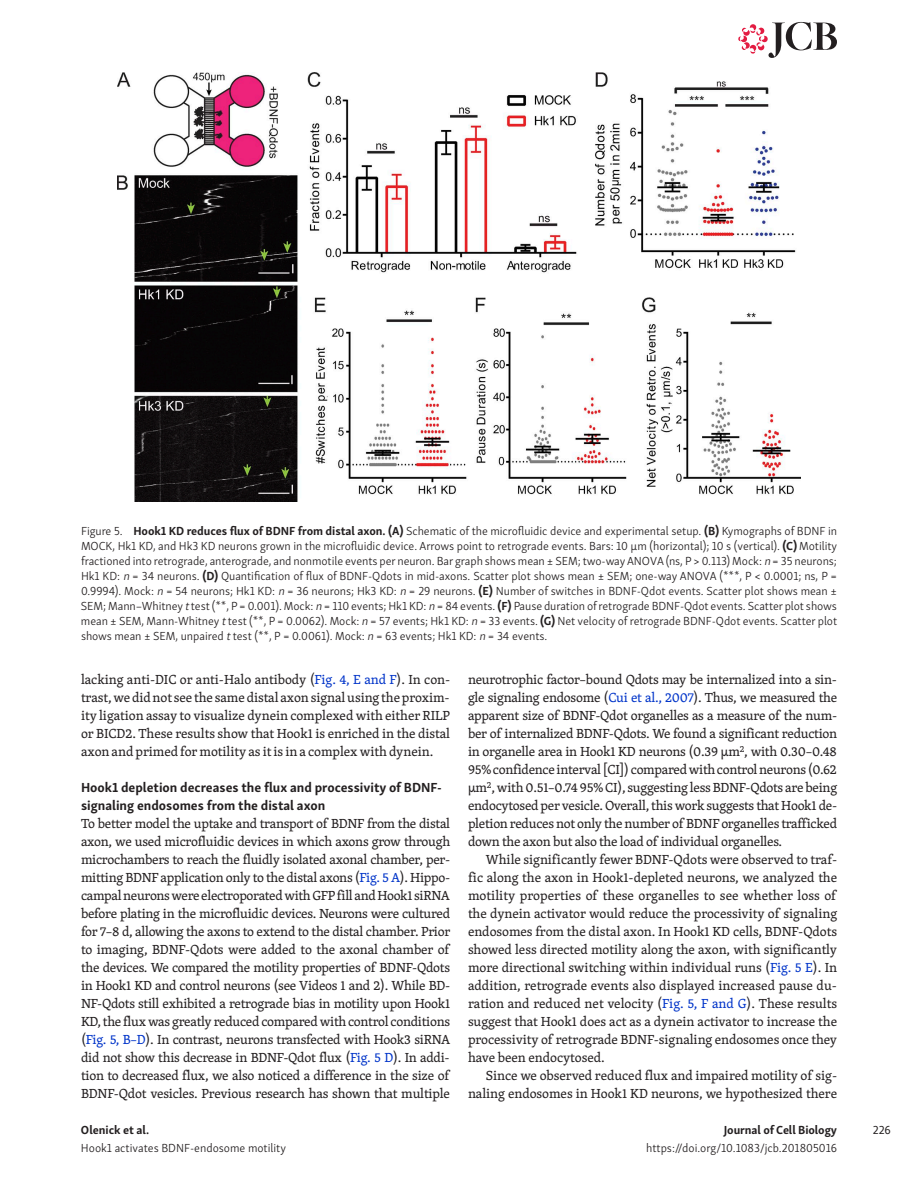
<style>
.page{position:relative;width:918px;height:1188px;background:#fff}
.page>*{position:absolute;margin:0;border:0;box-sizing:border-box;transform-origin:0 0}
.t1{font:13.5px/18px "Skolar PE";letter-spacing:-.005em;color:#231f20;text-align:justify}
.t2{font:700 13.5px/18px "Skolar Sans PE";color:#231f20}
.t3{font:300 12px/15px "Skolar Sans PE";color:#231f20;text-align:justify}
.t4{font:700 12px "Skolar Sans PE";letter-spacing:-.005em;color:#231f20}
.t5{font:12px "Skolar Sans PE";color:#231f20}
.s1{font-weight:700}
.s2{font-style:italic}
.s3{color:#0034c9}
</style>
<div class="page">
<svg style="left:738px;top:22px;width:99px;height:36px"></svg>
<img style="left:117px;top:72px;width:684px;height:430px">
<p class="t3" style="left:81px;top:522px;width:758px">Figure 5. <span class="s1">Hook1 KD reduces flux of BDNF from distal axon. (A)</span> Schematic of the microfluidic device and experimental setup. <span class="s1">(B)</span> Kymographs of BDNF in MOCK, Hk1 KD, and Hk3 KD neurons grown in the microfluidic device. Arrows point to retrograde events. Bars: 10 µm (horizontal); 10 s (vertical). <span class="s1">(C)</span> Motility fractioned into retrograde, anterograde, and nonmotile events per neuron. Bar graph shows mean ± SEM; two-way ANOVA (ns, P &gt; 0.113) Mock: <span class="s2">n</span> = 35 neurons; Hk1 KD: <span class="s2">n</span> = 34 neurons. <span class="s1">(D)</span> Quantification of flux of BDNF-Qdots in mid-axons. Scatter plot shows mean ± SEM; one-way ANOVA (***, P &lt; 0.0001; ns, P = 0.9994). Mock: <span class="s2">n</span> = 54 neurons; Hk1 KD: <span class="s2">n</span> = 36 neurons; Hk3 KD: <span class="s2">n</span> = 29 neurons. <span class="s1">(E)</span> Number of switches in BDNF-Qdot events. Scatter plot shows mean ± SEM; Mann–Whitney <span class="s2">t</span>test (**, P = 0.001). Mock: <span class="s2">n</span> = 110 events; Hk1 KD: <span class="s2">n</span> = 84 events. <span class="s1">(F)</span> Pause duration of retrograde BDNF-Qdot events. Scatter plot shows mean ± SEM, Mann-Whitney <span class="s2">t</span>test (**, P = 0.0062). Mock: <span class="s2">n</span> = 57 events; Hk1 KD: <span class="s2">n</span> = 33 events. <span class="s1">(G)</span> Net velocity of retrograde BDNF-Qdot events. Scatter plot shows mean ± SEM, unpaired <span class="s2">t</span>test (**, P = 0.0061). Mock: <span class="s2">n</span> = 63 events; Hk1 KD: <span class="s2">n</span> = 34 events.</p>
<p class="t1" style="left:81px;top:670px;width:371px">lacking anti-DIC or anti-Halo antibody (<span class="s3">Fig. 4, E and F</span>). In con&shy;trast, we did not see the same distal axon signal using the proxim&shy;ity ligation assay to visualize dynein complexed with either RILP or BICD2. These results show that Hook1 is enriched in the distal axon and primed for motility as it is in a complex with dynein.</p>
<p class="t2" style="left:81px;top:777px;width:363px">Hook1 depletion decreases the flux and processivity of BDNF&shy;signaling endosomes from the distal axon</p>
<p class="t1" style="left:81px;top:814px;width:371px">To better model the uptake and transport of BDNF from the distal axon, we used microfluidic devices in which axons grow through microchambers to reach the fluidly isolated axonal chamber, per&shy;mitting BDNF application only to the distal axons (<span class="s3">Fig. 5 A</span>). Hippo&shy;campal neurons were electroporated with GFP fill and Hook1 siRNA before plating in the microfluidic devices. Neurons were cultured for 7–8 d, allowing the axons to extend to the distal chamber. Prior to imaging, BDNF-Qdots were added to the axonal chamber of the devices. We compared the motility properties of BDNF-Qdots in Hook1 KD and control neurons (see Videos 1 and 2). While BD-NF-Qdots still exhibited a retrograde bias in motility upon Hook1<br>KD, the flux was greatly reduced compared with control conditions (<span class="s3">Fig. 5, B–D</span>). In contrast, neurons transfected with Hook3 siRNA did not show this decrease in BDNF-Qdot flux (<span class="s3">Fig. 5 D</span>). In addi&shy;tion to decreased flux, we also noticed a difference in the size of BDNF-Qdot vesicles. Previous research has shown that multiple</p>
<p class="t4" style="left:81px;top:1120px;width:70px">Olenick et al.</p>
<p class="t3" style="left:81px;top:1140px;width:207px">Hook1 activates BDNF-endosome motility</p>
<p class="t1" style="left:468px;top:670px;width:371px">neurotrophic factor–bound Qdots may be internalized into a sin&shy;gle signaling endosome (<span class="s3">Cui et al., 2007</span>). Thus, we measured the apparent size of BDNF-Qdot organelles as a measure of the num&shy;ber of internalized BDNF-Qdots. We found a significant reduction in organelle area in Hook1 KD neurons (0.39 µm<sup>2</sup>, with 0.30–0.48<br>95% confidence interval [CI]) compared with control neurons (0.62 µm<sup>2</sup>, with 0.51–0.74 95% CI), suggesting less BDNF-Qdots are being endocytosed per vesicle. Overall, this work suggests that Hook1 de&shy;pletion reduces not only the number of BDNF organelles trafficked down the axon but also the load of individual organelles.</p>
<p class="t1" style="left:468px;top:850px;width:371px;text-indent:18px">While significantly fewer BDNF-Qdots were observed to traf&shy;fic along the axon in Hook1-depleted neurons, we analyzed the motility properties of these organelles to see whether loss of the dynein activator would reduce the processivity of signaling endosomes from the distal axon. In Hook1 KD cells, BDNF-Qdots showed less directed motility along the axon, with significantly more directional switching within individual runs (<span class="s3">Fig. 5 E</span>). In addition, retrograde events also displayed increased pause du&shy;ration and reduced net velocity (<span class="s3">Fig. 5, F and G</span>). These results suggest that Hook1 does act as a dynein activator to increase the processivity of retrograde BDNF-signaling endosomes once they have been endocytosed.</p>
<p class="t1" style="left:468px;top:1066px;width:371px;text-align:right">Since we observed reduced flux and impaired motility of sig&shy;naling endosomes in Hook1 KD neurons, we hypothesized there</p>
<p class="t4" style="left:724px;top:1120px;width:115px">Journal of Cell Biology</p>
<p class="t3" style="left:646px;top:1140px;width:192px">https://doi.org/10.1083/jcb.201805016</p>
<p class="t5" style="left:873px;top:1121px;width:20px">226</p>
</div>
